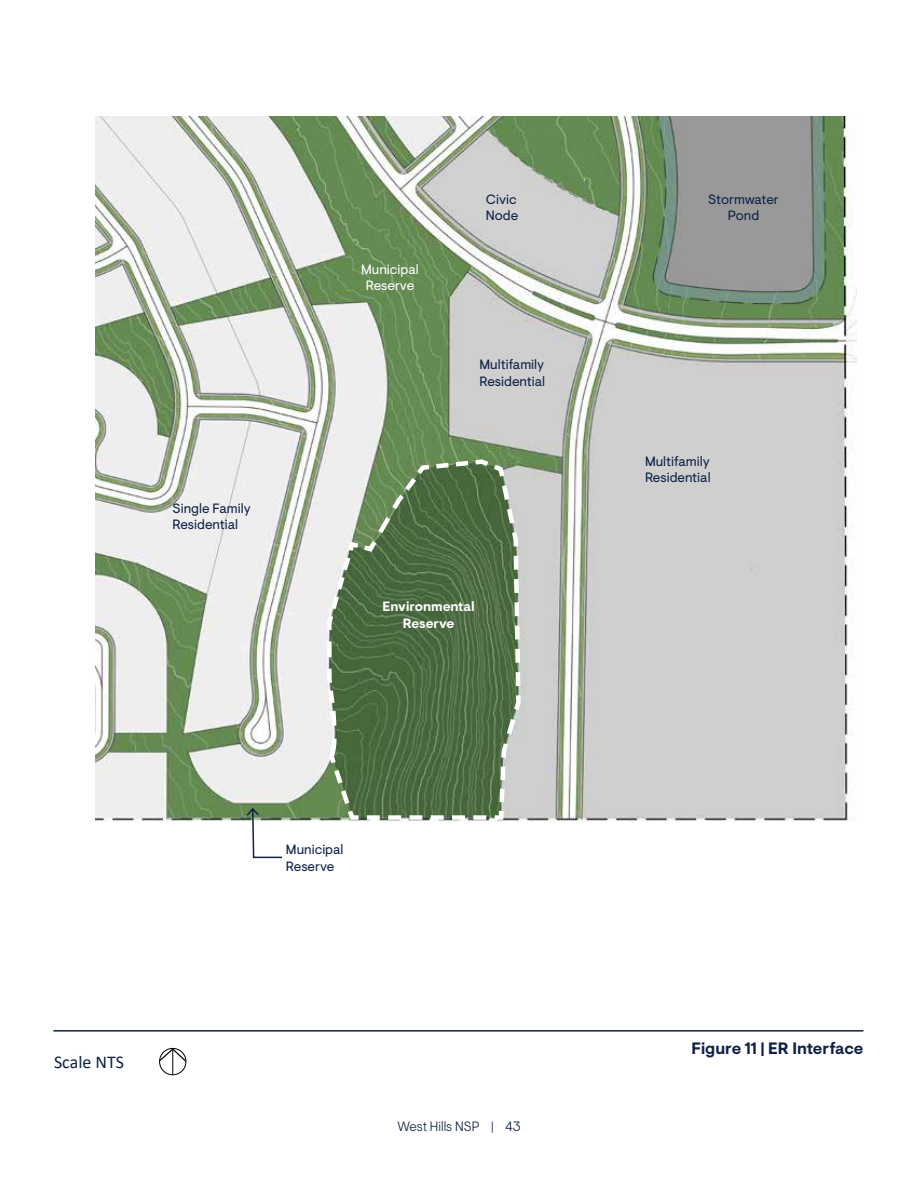
<style>
.page{position:relative;width:918px;height:1188px;background:#fff}
.page>*{position:absolute;margin:0;border:0;box-sizing:border-box;transform-origin:0 0}
.t1{font:18px "Calibri";color:#102146}
.t2{font:700 16.5px "Visuelt";color:#102146}
.t3{font:13.5px/16.2px "Visuelt";color:#102146}
.t4{font:700 13.5px/16.2px "Visuelt";color:#fff;text-align:center}
.t5{font:13.5px/16.2px "Visuelt";color:#fff;text-align:center}
.t6{font:300 13.5px "Visuelt";color:#102146}
</style>
<div class="page">
<img style="left:96px;top:117px;width:760px;height:705px">
<svg style="left:245px;top:807px;width:39px;height:52px"></svg>
<hr style="left:53px;top:1030px;width:810px;height:2px;background:#102146">
<svg style="left:160px;top:1048px;width:26px;height:27px"></svg>
<div style="left:159px;top:1048px;width:27px;height:27px;border:1px solid #000;border-radius:50%"></div>
<svg style="left:325px;top:457px;width:198px;height:365px;background:#68825e"></svg>
<p class="t3" style="left:173px;top:500px;width:80px">Single Family<br>Residential</p>
<p class="t5" style="left:361px;top:262px;width:59px">Municipal<br>Reserve</p>
<p class="t3" style="left:486px;top:192px;width:34px">Civic<br>Node</p>
<p class="t3" style="left:480px;top:357px;width:67px">Multifamily<br>Residential</p>
<p class="t4" style="left:382px;top:599px;width:94px">Environmental<br>Reserve</p>
<h1 class="t1" style="left:54px;top:1050px;width:72px">Scale NTS</h1>
<p class="t3" style="left:286px;top:842px;width:59px">Municipal<br>Reserve</p>
<p class="t6" style="left:397px;top:1119px;width:125px">West Hills NSP | 43</p>
<p class="t3" style="left:708px;top:192px;width:72px;text-align:center">Stormwater<br>Pond</p>
<p class="t3" style="left:645px;top:454px;width:67px">Multifamily<br>Residential</p>
<p class="t2" style="left:691px;top:1039px;width:173px">Figure 11 | ER Interface</p>
</div>
